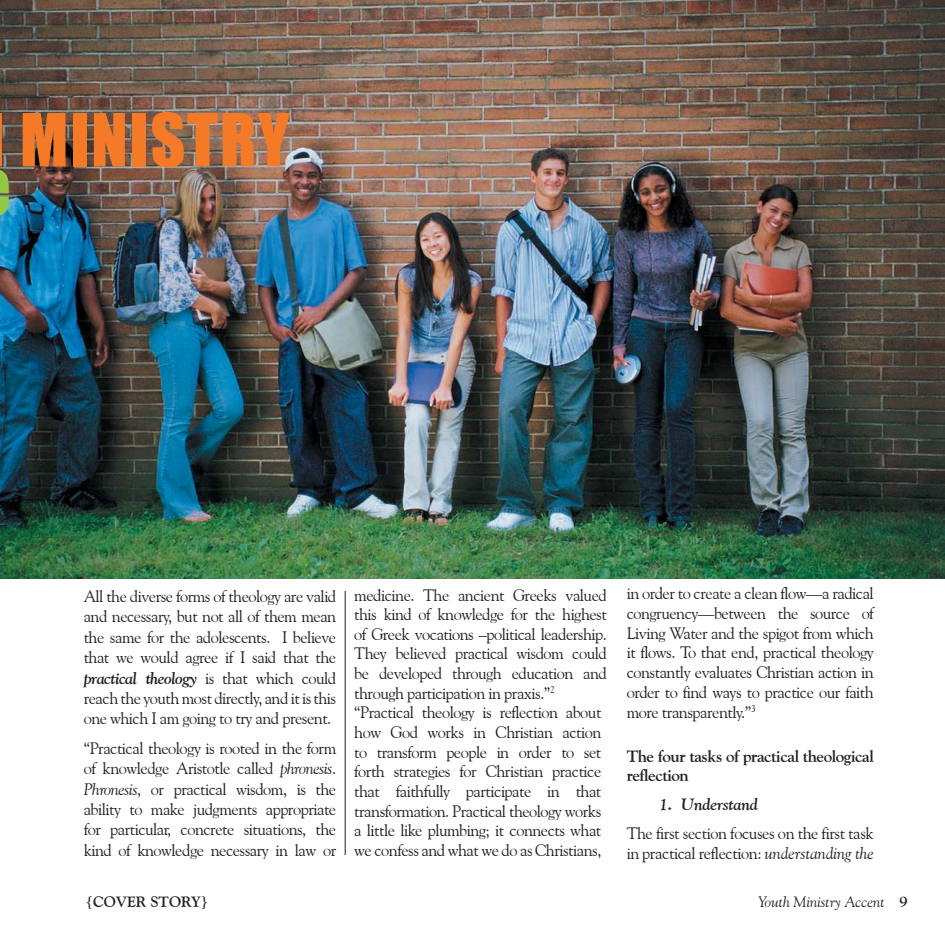
<style>
.page{position:relative;width:945px;height:945px;background:#fff}
.page>*{position:absolute;margin:0;border:0;box-sizing:border-box;transform-origin:0 0}
.t1{font:67.5px "Impact";letter-spacing:.025em;color:#f47a28}
.t2{font:16.5px/19.6px "Goudy Old Style BT";letter-spacing:-.03em;color:#221f1f;text-align:justify}
.t3{font:700 16.5px/19.8px "Goudy Old Style BT";letter-spacing:-.025em;color:#221f1f}
.t4{font:italic 700 16.5px "Goudy Old Style BT";letter-spacing:-.01em;color:#221f1f}
.t5{font:italic 15px "Goudy Old Style BT";color:#221f1f}
.t6{font:700 15px "Goudy Old Style BT";color:#221f1f}
.s1{font-weight:700;font-style:italic}
.s2{font-style:italic}
.s3{font-weight:700;font-style:normal}
</style>
<div class="page">
<img style="left:0;top:0;width:945px;height:579px">
<hr style="left:345px;top:591px;width:1px;height:264px;background:#221f1f">
<h1 class="t1" style="left:20px;top:88px;width:271px">MINISTRY</h1>
<p class="t2" style="left:84px;top:586px;width:254px;line-height:20.4px">All the diverse forms of theology are valid and necessary, but not all of them mean the same for the adolescents. I believe that we would agree if I said that the <span class="s1">practical theology</span> is that which could reach the youth most directly, and it is this one which I am going to try and present.</p>
<p class="t2" style="left:84px;top:738px;width:254px;line-height:20.4px">“Practical theology is rooted in the form of knowledge Aristotle called <span class="s2">phronesis</span>.<br><span class="s2">Phronesis</span>, or practical wisdom, is the ability to make judgments appropriate for particular, concrete situations, the kind of knowledge necessary in law or</p>
<p class="t2" style="left:354px;top:585px;width:254px;text-align:left">medicine. The ancient Greeks valued this kind of knowledge for the highest of Greek vocations –political leadership.<br>They believed practical wisdom could be developed through education and through participation in praxis.”<sup>2 </sup>“Practical theology is reflection about how God works in Christian action to transform people in order to set forth strategies for Christian practice that faithfully participate in that transformation. Practical theology works a little like plumbing; it connects what we confess and what we do as Christians,</p>
<p class="t2" style="left:627px;top:583px;width:249px">in order to create a clean flow—a radical congruency—between the source of Living Water and the spigot from which it flows. To that end, practical theology constantly evaluates Christian action in order to find ways to practice our faith more transparently.”<sup>3</sup></p>
<p class="t3" style="left:627px;top:746px;width:249px">The four tasks of practical theological reflection</p>
<p class="t4" style="left:659px;top:794px;width:100px">1. Understand</p>
<p class="t2" style="left:627px;top:823px;width:249px">The first section focuses on the first task in practical reflection: <span class="s2">understanding the</span></p>
<p class="t6" style="left:86px;top:892px;width:124px">{COVER STORY}</p>
<p class="t5" style="left:758px;top:892px;width:151px">Youth Ministry Accent <span class="s3">9</span></p>
</div>
